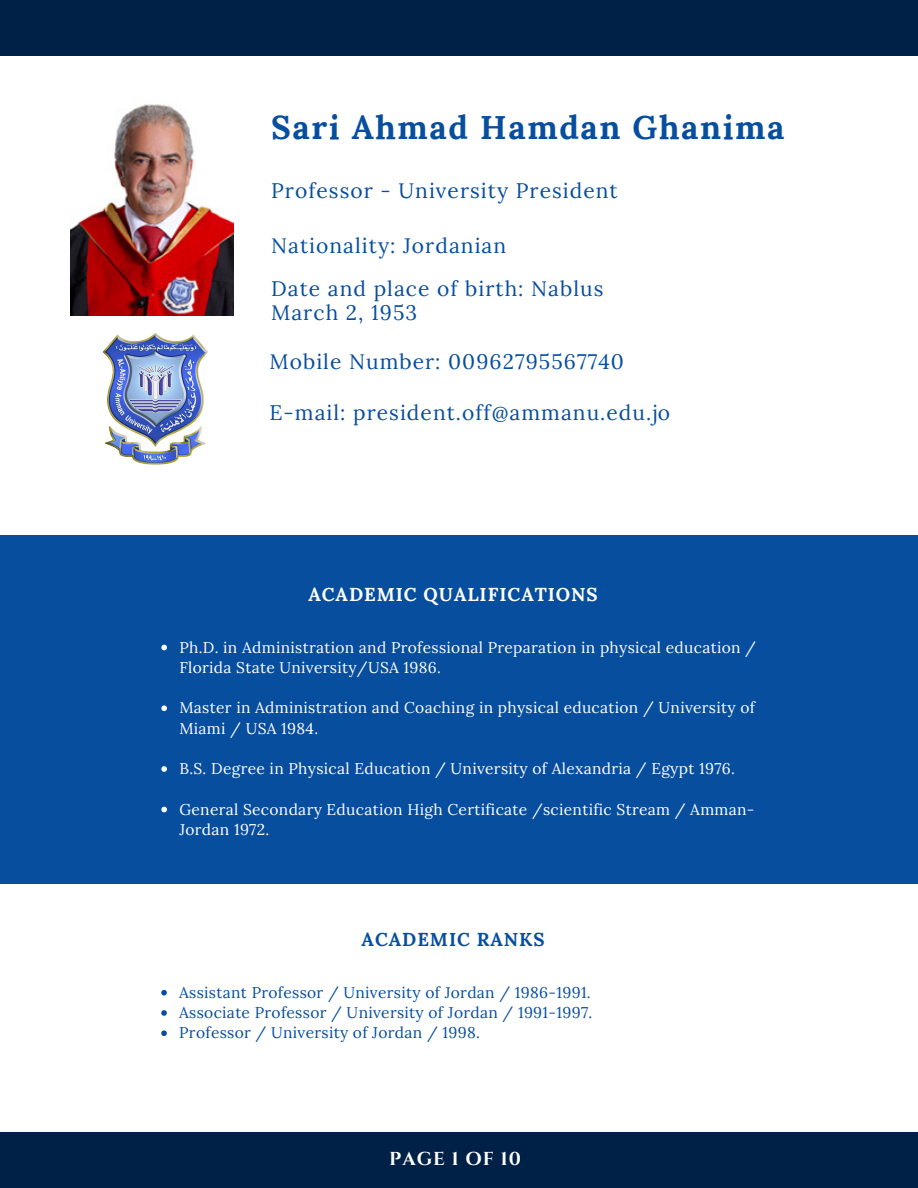
<style>
.page{position:relative;width:918px;height:1188px;background:#fff}
.page>*{position:absolute;margin:0;border:0;box-sizing:border-box;transform-origin:0 0}
.t1{font:700 33px "Lora";letter-spacing:.05em;color:#074e9f}
.t2{font:21px/23.7px "Lora";letter-spacing:.05em;color:#074e9f}
.t3{font:700 18.75px "Lora";letter-spacing:.05em;color:#fff}
.t4{font:700 18.75px "Lora";letter-spacing:.05em;color:#074e9f}
.t5{font:700 18.75px "Cinzel";letter-spacing:.05em;color:#fff}
.t6{font:15.6px/20.2px "Lora";letter-spacing:.02em;color:#fff}
.t7{font:15.6px/20.2px "Lora";letter-spacing:.02em;color:#074e9f;text-align:justify}
</style>
<div class="page">
<div style="left:0;top:0;width:918px;height:56px;background:#002147"></div>
<svg style="left:161px;top:990px;width:6px;height:6px"></svg>
<svg style="left:161px;top:1010px;width:6px;height:6px"></svg>
<svg style="left:161px;top:1030px;width:6px;height:6px"></svg>
<img style="left:71px;top:104px;width:163px;height:212px">
<div style="left:0;top:535px;width:918px;height:349px;background:#074e9f"></div>
<svg style="left:161px;top:645px;width:6px;height:5px"></svg>
<svg style="left:161px;top:705px;width:6px;height:6px"></svg>
<svg style="left:161px;top:766px;width:6px;height:6px"></svg>
<svg style="left:161px;top:807px;width:6px;height:5px"></svg>
<div style="left:0;top:1132px;width:918px;height:56px;background:#002147"></div>
<img style="left:102px;top:334px;width:106px;height:131px">
<h1 class="t1" style="left:271px;top:106px;width:515px">Sari Ahmad Hamdan Ghanima</h1>
<h2 class="t2" style="left:271px;top:179px;width:348px">Professor - University President</h2>
<h2 class="t2" style="left:271px;top:233px;width:237px">Nationality: Jordanian</h2>
<h2 class="t2" style="left:271px;top:277px;width:334px">Date and place of birth: Nablus<br>March 2, 1953</h2>
<h2 class="t2" style="left:269px;top:350px;width:356px">Mobile Number: 00962795567740</h2>
<h2 class="t2" style="left:269px;top:400px;width:402px">E-mail: president.off@ammanu.edu.jo</h2>
<p class="t3" style="left:308px;top:582px;width:291px">ACADEMIC QUALIFICATIONS</p>
<p class="t6" style="left:179px;top:637px;width:578px">Ph.D. in Administration and Professional Preparation in physical education /<br>Florida State University/USA 1986.</p>
<p class="t6" style="left:179px;top:697px;width:577px">Master in Administration and Coaching in physical education / University of<br>Miami / USA 1984.</p>
<p class="t6" style="left:179px;top:758px;width:557px">B.S. Degree in Physical Education / University of Alexandria / Egypt 1976.</p>
<p class="t6" style="left:179px;top:799px;width:577px">General Secondary Education High Certificate /scientific Stream / Amman-<br>Jordan 1972.</p>
<p class="t4" style="left:362px;top:927px;width:185px">ACADEMIC RANKS</p>
<p class="t7" style="left:179px;top:982px;width:415px">Assistant Professor / University of Jordan / 1986-1991.<br>Associate Professor / University of Jordan / 1991-1997.<br>Professor / University of Jordan / 1998.</p>
<p class="t5" style="left:389px;top:1147px;width:133px">PAGE 1 OF 10</p>
</div>
